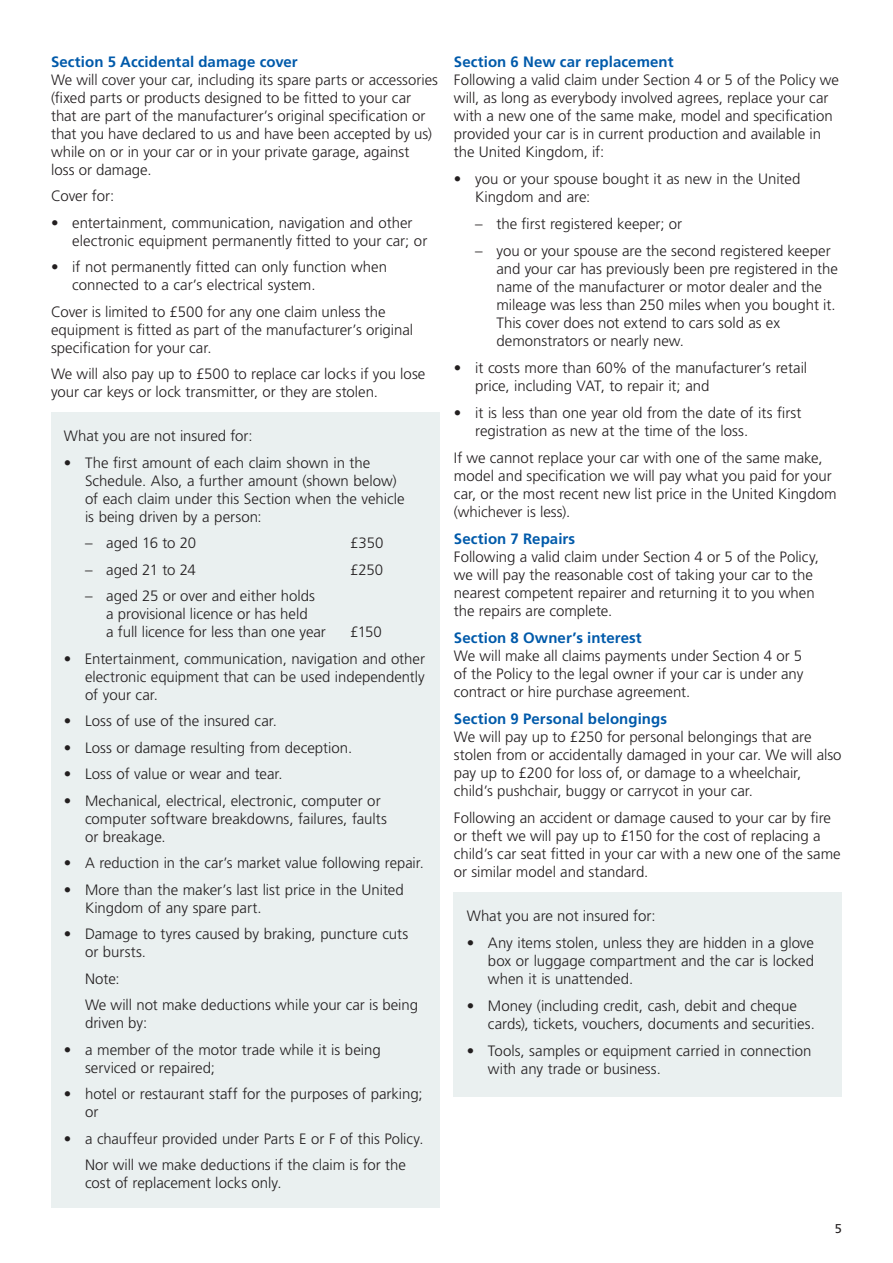
<style>
.page{position:relative;width:893px;height:1263px;background:#fff}
.page>*{position:absolute;margin:0;border:0;box-sizing:border-box;transform-origin:0 0}
.t1{font:300 15px/18px "Frutiger LT Std";color:#231f20}
.t2{font:700 15px "Frutiger LT Std";letter-spacing:.005em;color:#015aaa}
.t3{font:12.75px "Frutiger LT Std";color:#231f20}
</style>
<div class="page">
<div style="left:51px;top:413px;width:388px;height:795px;background:#eaf0f0"></div>
<div style="left:454px;top:892px;width:388px;height:204px;background:#eaf0f0"></div>
<p class="t2" style="left:51px;top:53px;width:248px">Section 5 Accidental damage cover</p>
<p class="t1" style="left:51px;top:71px;width:388px">We will cover your car, including its spare parts or accessories (fixed parts or products designed to be fitted to your car that are part of the manufacturer’s original specification or that you have declared to us and have been accepted by us) while on or in your car or in your private garage, against<br>loss or damage.</p>
<p class="t1" style="left:51px;top:187px;width:65px">Cover for:</p>
<p class="t1" style="left:72px;top:214px;width:357px;text-indent:-21px">• entertainment, communication, navigation and other electronic equipment permanently fitted to your car; or</p>
<p class="t1" style="left:72px;top:258px;width:316px;text-indent:-21px">• if not permanently fitted can only function when connected to a car’s electrical system.</p>
<p class="t1" style="left:51px;top:303px;width:364px">Cover is limited to £500 for any one claim unless the equipment is fitted as part of the manufacturer’s original specification for your car.</p>
<p class="t1" style="left:51px;top:365px;width:376px">We will also pay up to £500 to replace car locks if you lose your car keys or lock transmitter, or they are stolen.</p>
<p class="t1" style="left:64px;top:427px;width:190px">What you are not insured for:</p>
<p class="t1" style="left:85px;top:454px;width:321px;text-indent:-21px">• The first amount of each claim shown in the Schedule. Also, a further amount (shown below) of each claim under this Section when the vehicle is being driven by a person:</p>
<p class="t1" style="left:85px;top:534px;width:113px">– aged 16 to 20</p>
<p class="t1" style="left:350px;top:534px;width:35px">£350</p>
<p class="t1" style="left:85px;top:561px;width:112px">– aged 21 to 24</p>
<p class="t1" style="left:350px;top:561px;width:35px">£250</p>
<p class="t1" style="left:106px;top:587px;width:221px;text-indent:-21px">– aged 25 or over and either holds a provisional licence or has held<br>a full licence for less than one year</p>
<p class="t1" style="left:350px;top:623px;width:33px">£150</p>
<p class="t1" style="left:85px;top:650px;width:341px;text-align:justify;text-indent:-21px">• Entertainment, communication, navigation and other electronic equipment that can be used independently of your car.</p>
<p class="t1" style="left:64px;top:712px;width:215px">• Loss of use of the insured car.</p>
<p class="t1" style="left:64px;top:739px;width:290px">• Loss or damage resulting from deception.</p>
<p class="t1" style="left:64px;top:765px;width:220px">• Loss of value or wear and tear.</p>
<p class="t1" style="left:85px;top:792px;width:303px;text-indent:-21px">• Mechanical, electrical, electronic, computer or computer software breakdowns, failures, faults or breakage.</p>
<p class="t1" style="left:64px;top:854px;width:361px">• A reduction in the car’s market value following repair.</p>
<p class="t1" style="left:85px;top:881px;width:320px;text-indent:-21px">• More than the maker’s last list price in the United<br>Kingdom of any spare part.</p>
<p class="t1" style="left:85px;top:925px;width:325px;text-indent:-21px">• Damage to tyres caused by braking, puncture cuts or bursts.</p>
<p class="t1" style="left:85px;top:965px;width:335px;line-height:26.5px">Note:<br>We will not make deductions while your car is being</p>
<p class="t1" style="left:85px;top:1014px;width:64px">driven by:</p>
<p class="t1" style="left:85px;top:1041px;width:297px;text-indent:-21px">• a member of the motor trade while it is being serviced or repaired;</p>
<p class="t1" style="left:85px;top:1085px;width:339px;text-indent:-21px">• hotel or restaurant staff for the purposes of parking; or</p>
<p class="t1" style="left:64px;top:1125px;width:361px;line-height:26.5px;text-align:center">• a chauffeur provided under Parts E or F of this Policy.<br>Nor will we make deductions if the claim is for the</p>
<p class="t1" style="left:85px;top:1174px;width:198px">cost of replacement locks only.</p>
<p class="t2" style="left:454px;top:52px;width:221px">Section 6 New car replacement</p>
<p class="t1" style="left:454px;top:71px;width:386px">Following a valid claim under Section 4 or 5 of the Policy we will, as long as everybody involved agrees, replace your car with a new one of the same make, model and specification provided your car is in current production and available in the United Kingdom, if:</p>
<p class="t1" style="left:475px;top:170px;width:327px;text-indent:-21px">• you or your spouse bought it as new in the United<br>Kingdom and are:</p>
<p class="t1" style="left:475px;top:215px;width:208px">– the first registered keeper; or</p>
<p class="t1" style="left:496px;top:242px;width:343px;text-indent:-21px">– you or your spouse are the second registered keeper and your car has previously been pre registered in the name of the manufacturer or motor dealer and the mileage was less than 250 miles when you bought it.<br>This cover does not extend to cars sold as ex demonstrators or nearly new.</p>
<p class="t1" style="left:475px;top:359px;width:333px;text-indent:-21px">• it costs more than 60% of the manufacturer’s retail price, including VAT, to repair it; and</p>
<p class="t1" style="left:475px;top:404px;width:328px;text-indent:-21px">• it is less than one year old from the date of its first registration as new at the time of the loss.</p>
<p class="t1" style="left:454px;top:449px;width:384px">If we cannot replace your car with one of the same make, model and specification we will pay what you paid for your car, or the most recent new list price in the United Kingdom (whichever is less).</p>
<p class="t2" style="left:454px;top:529px;width:123px">Section 7 Repairs</p>
<p class="t1" style="left:454px;top:548px;width:367px">Following a valid claim under Section 4 or 5 of the Policy, we will pay the reasonable cost of taking your car to the nearest competent repairer and returning it to you when the repairs are complete.</p>
<p class="t2" style="left:454px;top:628px;width:189px">Section 8 Owner’s interest</p>
<p class="t1" style="left:454px;top:647px;width:351px;text-align:justify">We will make all claims payments under Section 4 or 5 of the Policy to the legal owner if your car is under any contract or hire purchase agreement.</p>
<p class="t2" style="left:454px;top:709px;width:215px">Section 9 Personal belongings</p>
<p class="t1" style="left:454px;top:728px;width:389px">We will pay up to £250 for personal belongings that are stolen from or accidentally damaged in your car. We will also pay up to £200 for loss of, or damage to a wheelchair, child’s pushchair, buggy or carrycot in your car.</p>
<p class="t1" style="left:454px;top:809px;width:388px">Following an accident or damage caused to your car by fire or theft we will pay up to £150 for the cost of replacing a child’s car seat fitted in your car with a new one of the same or similar model and standard.</p>
<p class="t1" style="left:467px;top:907px;width:190px">What you are not insured for:</p>
<p class="t1" style="left:488px;top:934px;width:328px;text-align:justify;text-indent:-21px">• Any items stolen, unless they are hidden in a glove box or luggage compartment and the car is locked when it is unattended.</p>
<p class="t1" style="left:488px;top:997px;width:328px;text-indent:-21px">• Money (including credit, cash, debit and cheque cards), tickets, vouchers, documents and securities.</p>
<p class="t1" style="left:488px;top:1042px;width:325px;text-indent:-21px">• Tools, samples or equipment carried in connection with any trade or business.</p>
<p class="t3" style="left:835px;top:1221px;width:9px">5</p>
</div>
